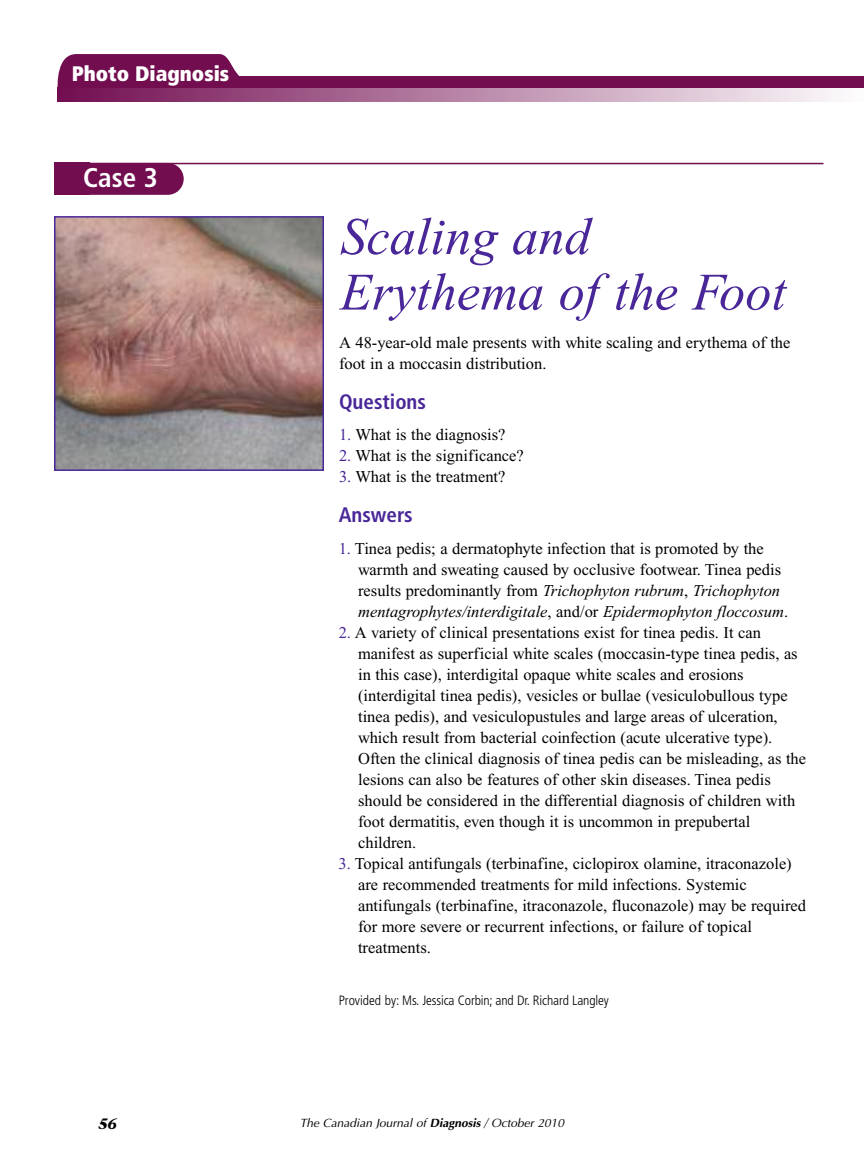
<style>
.page{position:relative;width:864px;height:1175px;background:#fff}
.page>*{position:absolute;margin:0;border:0;box-sizing:border-box;transform-origin:0 0}
.t1{font:italic 52.5px/55.5px "Times New Roman";color:#492798}
.t2{font:700 condensed 27px "Frutiger";color:#fff}
.t3{font:700 condensed 21px "Frutiger";color:#492798}
.t4{font:900 condensed 21px "Frutiger";color:#fff}
.t5{font:16.5px/21px "Times New Roman";color:#000}
.t6{font:italic 700 15px "Stone Serif";color:#000}
.t7{font:300 condensed 13.5px "Frutiger";letter-spacing:-.01em;color:#000}
.t8{font:italic 12px "Optima";color:#000}
.s1{color:#492798}
.s2{font-style:italic}
.s3{font-weight:700}
</style>
<div class="page">
<hr style="left:69px;top:163px;width:755px;height:1px;background:#720d50">
<div style="left:55px;top:163px;width:129px;height:32px;background:#720d50;border-radius:16px"></div>
<div style="left:54px;top:163px;width:36px;height:32px;background:#720d50"></div>
<svg style="left:57px;top:54px;width:183px;height:34px;background:#88336c"></svg>
<div style="left:59px;top:76px;width:805px;height:13px;background:#720d50"></div>
<div style="left:62px;top:64px;width:169px;height:34px;background:#720d50"></div>
<svg style="left:57px;top:89px;width:777px;height:12px;background:#b580a3"></svg>
<img style="left:57px;top:219px;width:264px;height:249px">
<div style="left:54px;top:216px;width:270px;height:255px;border:2px solid #492798"></div>
<p class="t4" style="left:72px;top:66px;width:159px">Photo Diagnosis</p>
<h2 class="t2" style="left:83px;top:167px;width:76px">Case 3</h2>
<h1 class="t1" style="left:340px;top:214px;width:448px">Scaling and<br>Erythema of the Foot</h1>
<p class="t5" style="left:339px;top:333px;width:453px">A 48-year-old male presents with white scaling and erythema of the foot in a moccasin distribution.</p>
<p class="t3" style="left:339px;top:393px;width:89px">Questions</p>
<p class="t5" style="left:339px;top:426px;width:168px"><span class="s1">1.</span> What is the diagnosis?</p>
<p class="t5" style="left:339px;top:447px;width:186px"><span class="s1">2.</span> What is the significance?</p>
<p class="t5" style="left:339px;top:468px;width:168px"><span class="s1">3.</span> What is the treatment?</p>
<p class="t3" style="left:339px;top:506px;width:76px">Answers</p>
<p class="t5" style="left:358px;top:539px;width:432px;text-indent:-19px"><span class="s1">1.</span> Tinea pedis; a dermatophyte infection that is promoted by the warmth and sweating caused by occlusive footwear. Tinea pedis results predominantly from <span class="s2">Trichophyton rubrum</span>, <span class="s2">Trichophyton mentagrophytes/interdigitale</span>, and/or <span class="s2">Epidermophyton floccosum</span>.</p>
<p class="t5" style="left:358px;top:623px;width:450px;text-indent:-19px"><span class="s1">2.</span> A variety of clinical presentations exist for tinea pedis. It can manifest as superficial white scales (moccasin-type tinea pedis, as in this case), interdigital opaque white scales and erosions (interdigital tinea pedis), vesicles or bullae (vesiculobullous type tinea pedis), and vesiculopustules and large areas of ulceration, which result from bacterial coinfection (acute ulcerative type).<br>Often the clinical diagnosis of tinea pedis can be misleading, as the lesions can also be features of other skin diseases. Tinea pedis should be considered in the differential diagnosis of children with foot dermatitis, even though it is uncommon in prepubertal children.</p>
<p class="t5" style="left:358px;top:854px;width:450px;text-indent:-19px"><span class="s1">3.</span> Topical antifungals (terbinafine, ciclopirox olamine, itraconazole) are recommended treatments for mild infections. Systemic antifungals (terbinafine, itraconazole, fluconazole) may be required for more severe or recurrent infections, or failure of topical treatments.</p>
<p class="t7" style="left:339px;top:994px;width:272px">Provided by: Ms. Jessica Corbin; and Dr. Richard Langley</p>
<p class="t6" style="left:98px;top:1118px;width:20px">56</p>
<p class="t8" style="left:300px;top:1115px;width:266px">The Canadian Journal of <span class="s3">Diagnosis</span> / October 2010</p>
</div>
